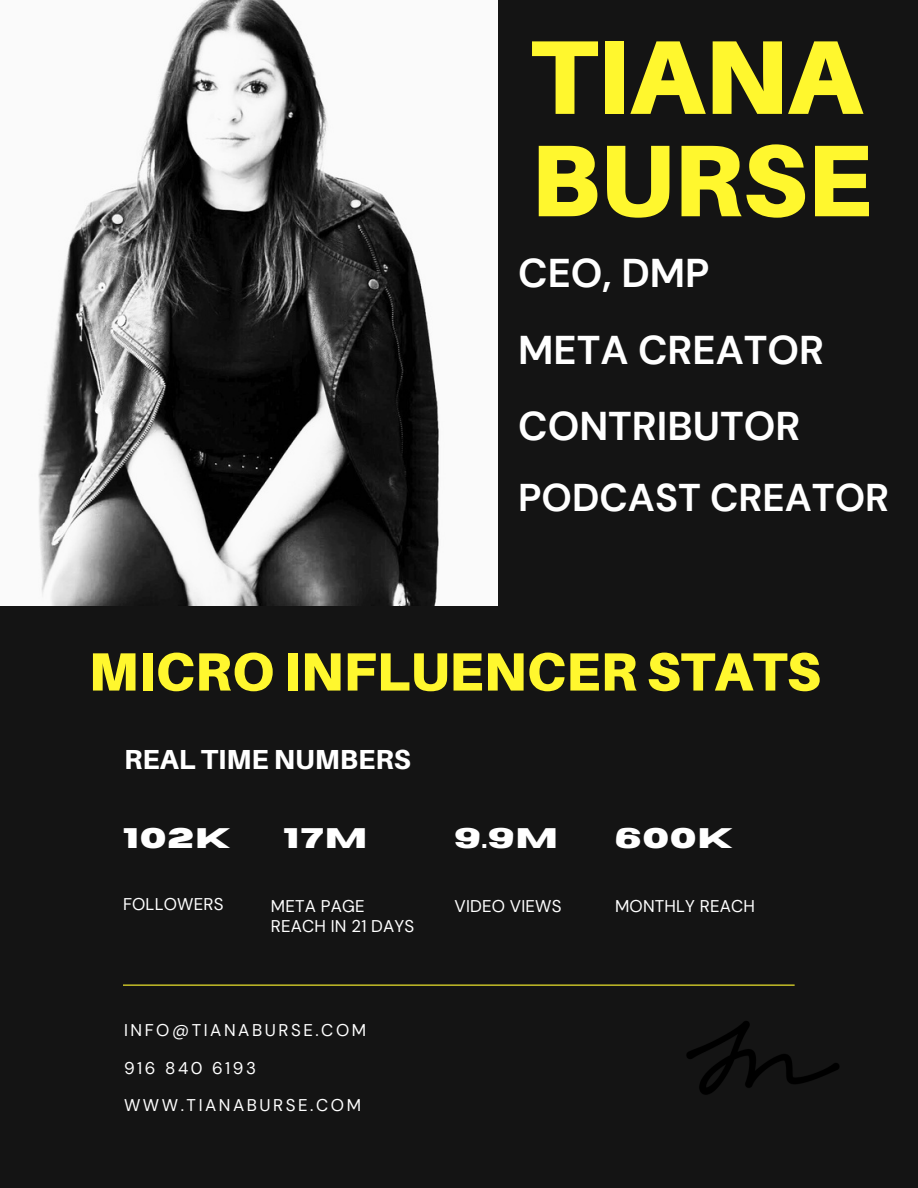
<style>
.page{position:relative;width:918px;height:1188px;background:#141414}
.page>*{position:absolute;margin:0;border:0;box-sizing:border-box;transform-origin:0 0}
.t1{font:900 105.15px "Aileron";color:#fff72e}
.t2{font:900 102px "Aileron";color:#fff72e}
.t3{font:900 54px "Aileron";color:#fff72e}
.t4{font:700 40.05px "DM Sans";color:#fff}
.t5{font:700 38.55px "DM Sans";color:#fff}
.t6{font:700 28.2px "Horizon";letter-spacing:.05em;color:#fff}
.t7{font:800 27.6px "Aileron";color:#fff}
.t8{font:16.95px "DM Sans";letter-spacing:.01em;color:#fff}
.t9{font:16.95px "DM Sans";letter-spacing:.15em;color:#fff}
</style>
<div class="page">
<img style="left:0;top:0;width:497px;height:606px">
<hr style="left:123px;top:985px;width:672px;height:1px;background:#fff72e">
<img style="left:686px;top:1021px;width:154px;height:74px">
<p class="t1" style="left:531px;top:12px;width:333px">TIANA</p>
<p class="t2" style="left:531px;top:117px;width:343px">BURSE</p>
<p class="t4" style="left:518px;top:247px;width:193px">CEO, DMP</p>
<p class="t4" style="left:518px;top:324px;width:308px">META CREATOR</p>
<p class="t4" style="left:518px;top:401px;width:284px">CONTRIBUTOR</p>
<p class="t5" style="left:518px;top:473px;width:373px">PODCAST CREATOR</p>
<p class="t3" style="left:89px;top:638px;width:733px">MICRO INFLUENCER STATS</p>
<p class="t7" style="left:124px;top:742px;width:288px">REAL TIME NUMBERS</p>
<p class="t6" style="left:123px;top:824px;width:109px">102K</p>
<p class="t6" style="left:284px;top:824px;width:85px">17M</p>
<p class="t6" style="left:455px;top:824px;width:105px">9.9M</p>
<p class="t6" style="left:615px;top:824px;width:119px">600K</p>
<p class="t8" style="left:123px;top:893px;width:102px">FOLLOWERS</p>
<p class="t8" style="left:271px;top:895px;width:95px">META PAGE</p>
<p class="t8" style="left:455px;top:895px;width:108px">VIDEO VIEWS</p>
<p class="t8" style="left:271px;top:915px;width:145px">REACH IN 21 DAYS</p>
<p class="t9" style="left:124px;top:1019px;width:244px">INFO@TIANABURSE.COM</p>
<p class="t9" style="left:124px;top:1057px;width:134px">916 840 6193</p>
<p class="t9" style="left:124px;top:1095px;width:238px">WWW.TIANABURSE.COM</p>
<p class="t8" style="left:615px;top:895px;width:142px">MONTHLY REACH</p>
</div>
